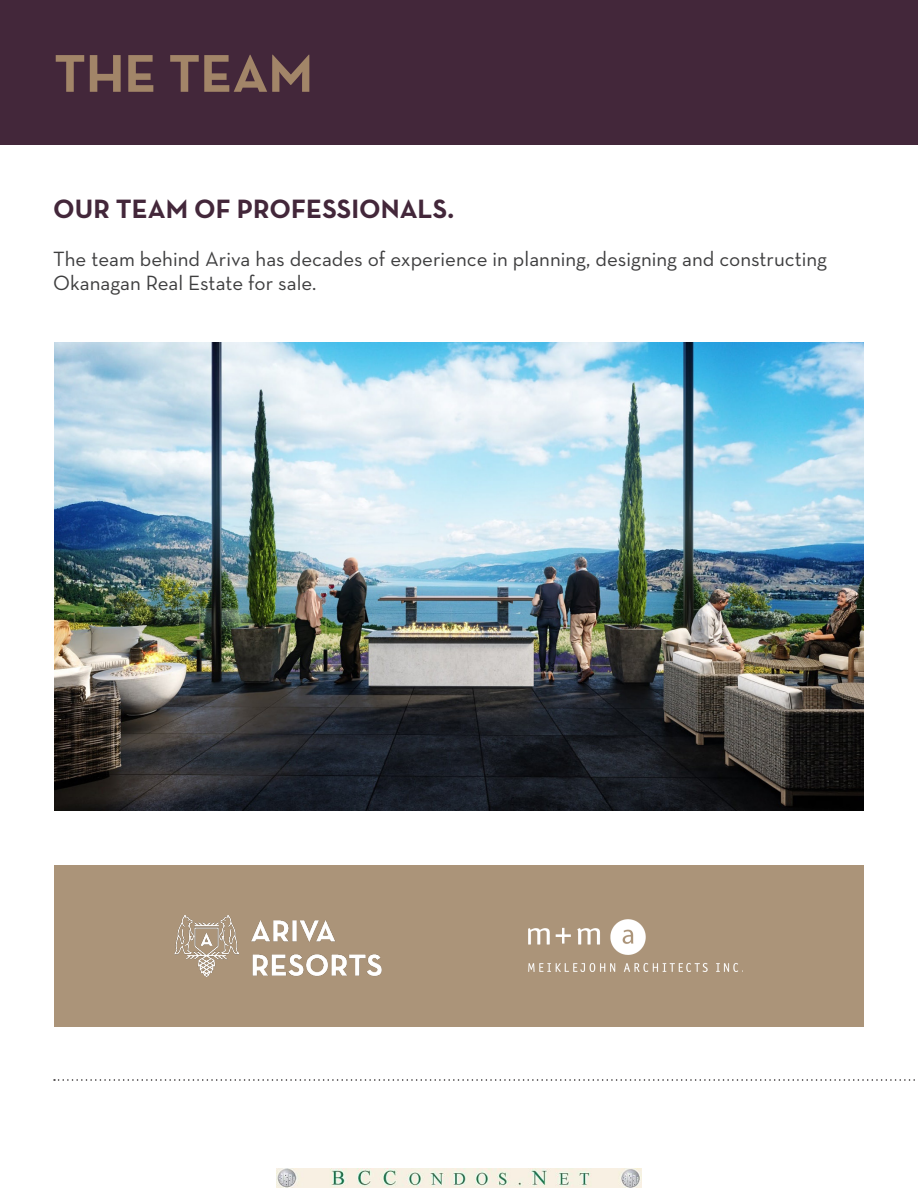
<style>
.page{position:relative;width:918px;height:1188px;background:#fff}
.page>*{position:absolute;margin:0;border:0;box-sizing:border-box;transform-origin:0 0}
.t1{font:700 54px "Neutra Text";color:#a28568}
.t2{font:700 27px "Neutra Text";color:#43273a}
.t3{font:21px/24px "Neutra Text";color:#3e3e3f}
</style>
<div class="page">
<div style="left:54px;top:865px;width:810px;height:162px;background:#ab9479"></div>
<div style="left:0;top:0;width:918px;height:145px;background:#43273a"></div>
<svg style="left:54px;top:1079px;width:861px;height:2px"></svg>
<img style="left:251px;top:920px;width:131px;height:56px">
<img style="left:530px;top:920px;width:208px;height:52px">
<img style="left:54px;top:342px;width:810px;height:469px">
<img style="left:174px;top:915px;width:65px;height:61px">
<img style="left:277px;top:1168px;width:365px;height:20px">
<p class="t1" style="left:54px;top:40px;width:261px">THE TEAM</p>
<p class="t2" style="left:53px;top:192px;width:402px">OUR TEAM OF PROFESSIONALS.</p>
<p class="t3" style="left:53px;top:246px;width:775px">The team behind Ariva has decades of experience in planning, designing and constructing<br>Okanagan Real Estate for sale.</p>
</div>
